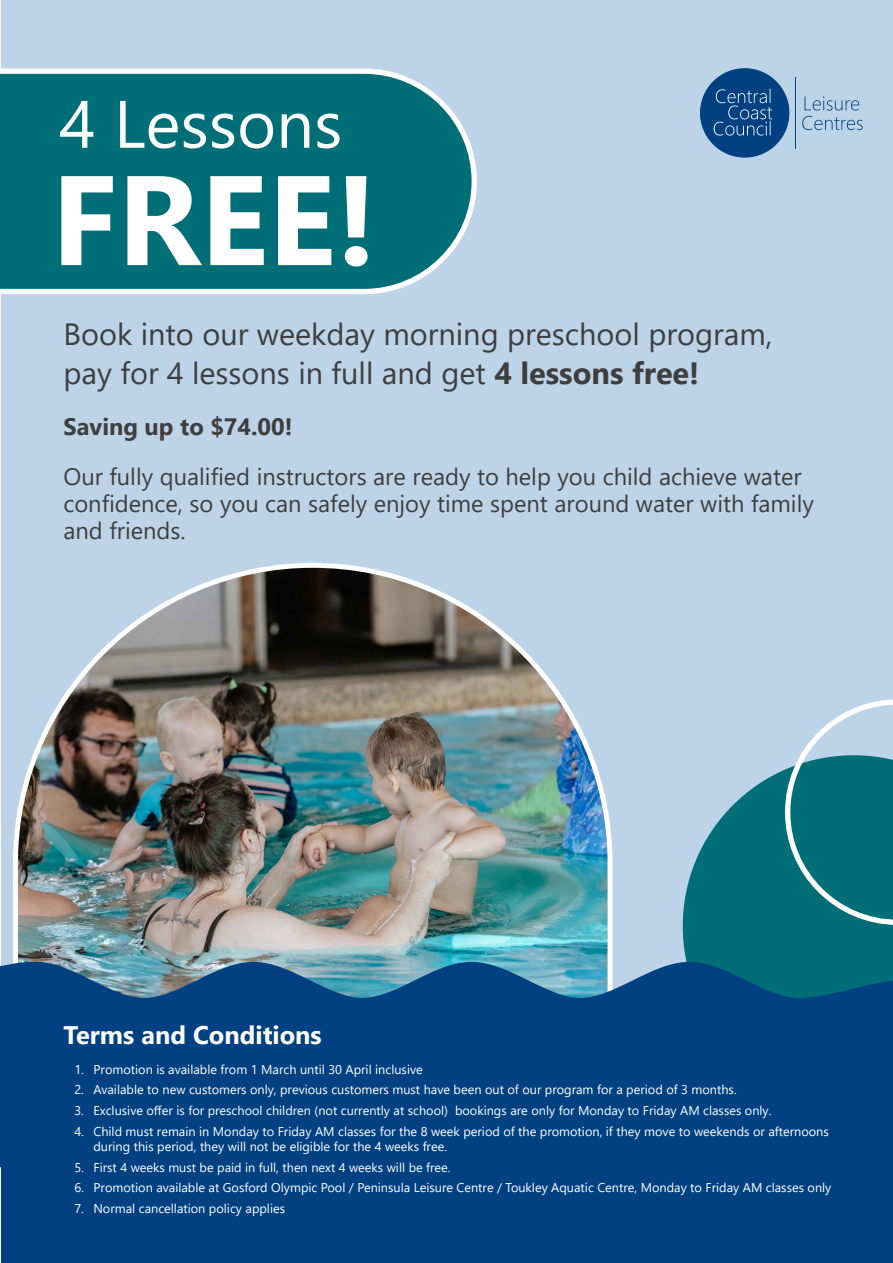
<style>
.page{position:relative;width:893px;height:1263px;background:#fff}
.page>*{position:absolute;margin:0;border:0;box-sizing:border-box;transform-origin:0 0}
.t1{font:700 127.05px "Segoe UI";color:#fff}
.t2{font:66.75px "Segoe UI";color:#fff}
.t3{font:30.75px/39.2px "Segoe UI";color:#3e3e3f}
.t4{font:700 25.35px "Segoe UI";color:#fff}
.t5{font:23.7px/26.7px "Segoe UI";color:#3e3e3f}
.t6{font:700 23.7px "Segoe UI";color:#3e3e3f}
.t7{font:12.75px/14.9px "Segoe UI";color:#fff}
.s1{font-weight:700}
</style>
<div class="page">
<div style="left:1px;top:0;width:892px;height:1019px;background:#bdd4e8"></div>
<svg style="left:683px;top:769px;width:210px;height:193px;fill:#006e77"></svg>
<svg style="left:785px;top:699px;width:108px;height:226px"></svg>
<img style="left:13px;top:563px;width:599px;height:399px">
<svg style="left:0;top:69px;width:477px;height:225px;background:#167a83"></svg>
<div style="left:700px;top:69px;width:89px;height:88px;background:#014181;border-radius:50%"></div>
<svg style="left:714px;top:89px;width:58px;height:47px"></svg>
<hr style="left:796px;top:77px;width:1px;height:72px;background:#014181">
<svg style="left:802px;top:97px;width:61px;height:33px"></svg>
<svg style="left:0;top:962px;width:893px;height:206px;background:#1b5d8d"></svg>
<div style="left:1px;top:1019px;width:892px;height:244px;background:#014181"></div>
<p class="t2" style="left:60px;top:61px;width:284px">4 Lessons</p>
<p class="t1" style="left:51px;top:100px;width:327px">FREE!</p>
<p class="t3" style="left:63px;top:311px;width:711px">Book into our weekday morning preschool program, pay for 4 lessons in full and get <span class="s1">4 lessons free!</span></p>
<p class="t6" style="left:63px;top:404px;width:231px">Saving up to $74.00!</p>
<p class="t5" style="left:63px;top:461px;width:752px">Our fully qualified instructors are ready to help you child achieve water confidence, so you can safely enjoy time spent around water with family and friends.</p>
<p class="t4" style="left:63px;top:1011px;width:260px">Terms and Conditions</p>
<p class="t7" style="left:74px;top:1060px;width:350px">1. Promotion is available from 1 March until 30 April inclusive</p>
<p class="t7" style="left:74px;top:1081px;width:664px">2. Available to new customers only, previous customers must have been out of our program for a period of 3 months.</p>
<p class="t7" style="left:74px;top:1102px;width:699px">3. Exclusive offer is for preschool children (not currently at school) bookings are only for Monday to Friday AM classes only.</p>
<p class="t7" style="left:93px;top:1123px;width:737px;text-indent:-19px">4. Child must remain in Monday to Friday AM classes for the 8 week period of the promotion, if they move to weekends or afternoons during this period, they will not be eligible for the 4 weeks free.</p>
<p class="t7" style="left:74px;top:1158px;width:378px">5. First 4 weeks must be paid in full, then next 4 weeks will be free.</p>
<p class="t7" style="left:74px;top:1179px;width:758px">6. Promotion available at Gosford Olympic Pool / Peninsula Leisure Centre / Toukley Aquatic Centre, Monday to Friday AM classes only</p>
<p class="t7" style="left:74px;top:1200px;width:212px">7. Normal cancellation policy applies</p>
</div>
